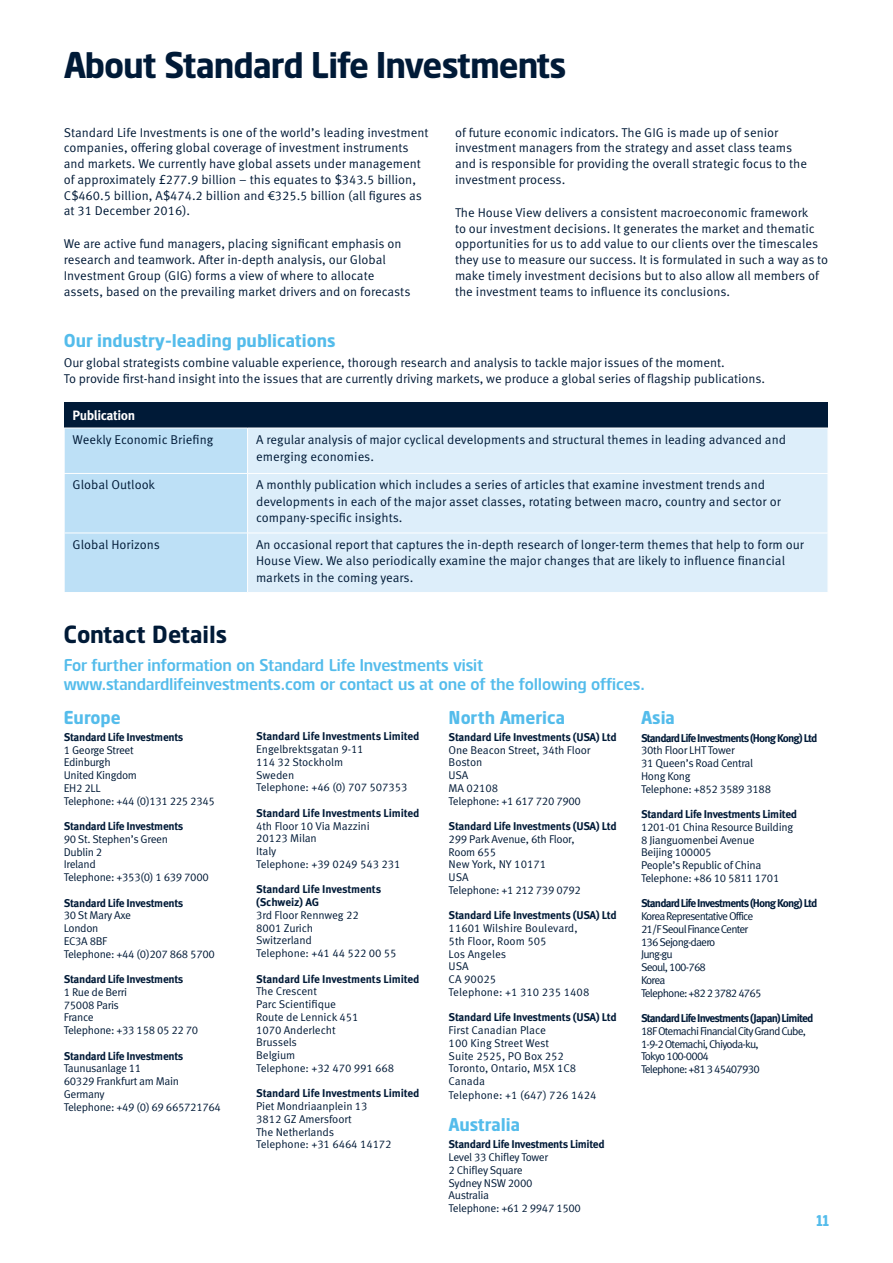
<style>
.page{position:relative;width:893px;height:1263px;background:#fff}
.page>*{position:absolute;margin:0;border:0;box-sizing:border-box;transform-origin:0 0}
.t1{font:700 36px "Standard Life";letter-spacing:-.025em;color:#001a37}
.t2{font:700 24px "Standard Life";color:#001a37}
.t3{font:700 18px "Standard Life";color:#54bceb}
.t4{font:16.5px/19.5px "Standard Life";color:#54bceb}
.t5{font:700 15px "Standard Life";color:#54bceb}
.t6{font:700 13.5px "Meta Standard Life Pro TF";letter-spacing:-.03em;color:#fff}
.t7{font:12.75px/15.8px "Meta Standard Life Pro TF Norm";color:#001a37}
.t8{font:11.25px/12.8px "Meta Standard Life Pro TF Norm";letter-spacing:-.03em;color:#001a37}
.t9{font:11.25px/12.8px "Meta Standard Life Pro TF Norm";letter-spacing:-.01em;color:#001a37}
.t10{font:700 11.25px/12.8px "Meta Standard Life Pro TF";letter-spacing:-.03em;color:#001a37}
.t11{font:11.25px/12.8px "Meta Standard Life Pro TF Norm";letter-spacing:-.07em;color:#001a37}
.t12{font:11.25px/12.8px "Meta Standard Life Pro TF Norm";color:#001a37}
.t13{font:700 11.25px "Meta Standard Life Pro TF";letter-spacing:-.01em;color:#001a37}
.t14{font:700 11.25px "Meta Standard Life Pro TF";letter-spacing:-.07em;color:#001a37}
</style>
<div class="page">
<div style="left:64px;top:402px;width:764px;height:26px;background:#001a37"></div>
<div style="left:65px;top:429px;width:182px;height:163px;background:#bde0f6"></div>
<div style="left:248px;top:429px;width:580px;height:163px;background:#ddeefa"></div>
<hr style="left:64px;top:473px;width:184px;height:1px;background:#fff">
<hr style="left:248px;top:473px;width:580px;height:1px;background:#fff">
<hr style="left:64px;top:533px;width:184px;height:1px;background:#fff">
<hr style="left:248px;top:533px;width:580px;height:1px;background:#fff">
<h1 class="t1" style="left:64px;top:43px;width:504px">About Standard Life Investments</h1>
<p class="t7" style="left:64px;top:123px;width:366px">Standard Life Investments is one of the world’s leading investment companies, offering global coverage of investment instruments and markets. We currently have global assets under management of approximately £277.9 billion – this equates to $343.5 billion, C$460.5 billion, A$474.2 billion and €325.5 billion (all figures as at 31 December 2016).</p>
<p class="t7" style="left:64px;top:235px;width:348px">We are active fund managers, placing significant emphasis on research and teamwork. After in-depth analysis, our Global Investment Group (GIG) forms a view of where to allocate assets, based on the prevailing market drivers and on forecasts</p>
<p class="t7" style="left:455px;top:123px;width:354px">of future economic indicators. The GIG is made up of senior investment managers from the strategy and asset class teams and is responsible for providing the overall strategic focus to the investment process.</p>
<p class="t7" style="left:455px;top:204px;width:375px">The House View delivers a consistent macroeconomic framework<br>to our investment decisions. It generates the market and thematic opportunities for us to add value to our clients over the timescales they use to measure our success. It is formulated in such a way as to make timely investment decisions but to also allow all members of the investment teams to influence its conclusions.</p>
<h3 class="t3" style="left:64px;top:330px;width:273px">Our industry-leading publications</h3>
<p class="t7" style="left:64px;top:354px;width:703px">Our global strategists combine valuable experience, thorough research and analysis to tackle major issues of the moment.<br>To provide first-hand insight into the issues that are currently driving markets, we produce a global series of flagship publications.</p>
<p class="t6" style="left:73px;top:405px;width:64px">Publication</p>
<p class="t7" style="left:73px;top:431px;width:142px">Weekly Economic Briefing</p>
<p class="t7" style="left:256px;top:430px;width:531px;line-height:16.5px">A regular analysis of major cyclical developments and structural themes in leading advanced and emerging economies.</p>
<p class="t7" style="left:73px;top:476px;width:84px">Global Outlook</p>
<p class="t7" style="left:256px;top:476px;width:526px;line-height:16.5px">A monthly publication which includes a series of articles that examine investment trends and developments in each of the major asset classes, rotating between macro, country and sector or company-specific insights.</p>
<p class="t7" style="left:73px;top:536px;width:89px">Global Horizons</p>
<p class="t7" style="left:256px;top:535px;width:549px;line-height:16.5px">An occasional report that captures the in-depth research of longer-term themes that help to form our<br>House View. We also periodically examine the major changes that are likely to influence financial markets in the coming years.</p>
<h2 class="t2" style="left:64px;top:619px;width:165px">Contact Details</h2>
<p class="t4" style="left:64px;top:655px;width:582px">For further information on Standard Life Investments visit www.standardlifeinvestments.com or contact us at one of the following offices.</p>
<h3 class="t3" style="left:64px;top:706px;width:58px">Europe</h3>
<p class="t10" style="left:64px;top:730px;width:121px">Standard Life Investments</p>
<p class="t8" style="left:64px;top:742px;width:153px">1 George Street<br>Edinburgh<br>United Kingdom<br>EH2 2LL<br>Telephone: +44 (0)131 225 2345</p>
<p class="t10" style="left:64px;top:819px;width:121px">Standard Life Investments</p>
<p class="t8" style="left:64px;top:832px;width:147px">90 St. Stephen’s Green<br>Dublin 2<br>Ireland<br>Telephone: +353(0) 1 639 7000</p>
<p class="t10" style="left:64px;top:895px;width:121px">Standard Life Investments</p>
<p class="t8" style="left:64px;top:908px;width:153px">30 St Mary Axe<br>London<br>EC3A 8BF<br>Telephone: +44 (0)207 868 5700</p>
<p class="t10" style="left:64px;top:972px;width:121px">Standard Life Investments</p>
<p class="t8" style="left:64px;top:985px;width:136px">1 Rue de Berri<br>75008 Paris<br>France<br>Telephone: +33 158 05 22 70</p>
<p class="t10" style="left:64px;top:1048px;width:121px">Standard Life Investments</p>
<p class="t8" style="left:64px;top:1061px;width:159px">Taunusanlage 11<br>60329 Frankfurt am Main<br>Germany<br>Telephone: +49 (0) 69 665721764</p>
<h3 class="t3" style="left:449px;top:706px;width:118px">North America</h3>
<p class="t10" style="left:449px;top:730px;width:170px">Standard Life Investments (USA) Ltd</p>
<p class="t8" style="left:449px;top:742px;width:143px">One Beacon Street, 34th Floor<br>Boston<br>USA<br>MA 02108<br>Telephone: +1 617 720 7900</p>
<p class="t10" style="left:449px;top:819px;width:170px">Standard Life Investments (USA) Ltd</p>
<p class="t8" style="left:449px;top:832px;width:134px">299 Park Avenue, 6th Floor,<br>Room 655<br>New York, NY 10171<br>USA<br>Telephone: +1 212 739 0792</p>
<p class="t10" style="left:449px;top:908px;width:170px">Standard Life Investments (USA) Ltd</p>
<p class="t12" style="left:449px;top:921px;width:142px">11601 Wilshire Boulevard,<br>5th Floor, Room 505<br>Los Angeles<br>USA<br>CA 90025<br>Telephone: +1 310 235 1408</p>
<p class="t10" style="left:449px;top:1010px;width:170px">Standard Life Investments (USA) Ltd</p>
<p class="t12" style="left:449px;top:1023px;width:150px">First Canadian Place<br>100 King Street West<br>Suite 2525, PO Box 252<br>Toronto, Ontario, M5X 1C8<br>Canada<br>Telephone: +1 (647) 726 1424</p>
<h3 class="t3" style="left:449px;top:1114px;width:73px">Australia</h3>
<p class="t10" style="left:449px;top:1137px;width:158px">Standard Life Investments Limited</p>
<p class="t8" style="left:449px;top:1150px;width:134px">Level 33 Chifley Tower<br>2 Chifley Square<br>Sydney NSW 2000<br>Australia<br>Telephone: +61 2 9947 1500</p>
<h3 class="t3" style="left:641px;top:706px;width:35px">Asia</h3>
<p class="t14" style="left:641px;top:729px;width:178px">Standard Life Investments (Hong Kong) Ltd</p>
<p class="t8" style="left:641px;top:743px;width:132px">30th Floor LHT Tower<br>31 Queen’s Road Central<br>Hong Kong<br>Telephone: +852 3589 3188</p>
<p class="t10" style="left:641px;top:807px;width:158px">Standard Life Investments Limited</p>
<p class="t8" style="left:641px;top:820px;width:154px">1201-01 China Resource Building<br>8 Jianguomenbei Avenue<br>Beijing 100005<br>People’s Republic of China<br>Telephone: +86 10 5811 1701</p>
<p class="t14" style="left:641px;top:894px;width:178px">Standard Life Investments (Hong Kong) Ltd</p>
<p class="t11" style="left:641px;top:909px;width:122px">Korea Representative Office<br>21/F Seoul Finance Center<br>136 Sejong-daero<br>Jung-gu<br>Seoul, 100-768<br>Korea<br>Telephone: +82 2 3782 4765</p>
<p class="t14" style="left:641px;top:1009px;width:174px">Standard Life Investments (Japan) Limited</p>
<p class="t11" style="left:641px;top:1024px;width:167px">18F Otemachi Financial City Grand Cube,<br>1-9-2 Otemachi, Chiyoda-ku,<br>Tokyo 100-0004<br>Telephone: +81 3 45407930</p>
<p class="t13" style="left:256px;top:728px;width:165px">Standard Life Investments Limited</p>
<p class="t9" style="left:256px;top:742px;width:153px">Engelbrektsgatan 9-11<br>114 32 Stockholm<br>Sweden<br>Telephone: +46 (0) 707 507353</p>
<p class="t13" style="left:256px;top:804px;width:165px">Standard Life Investments Limited</p>
<p class="t9" style="left:256px;top:819px;width:146px">4th Floor 10 Via Mazzini<br>20123 Milan<br>Italy<br>Telephone: +39 0249 543 231</p>
<p class="t10" style="left:256px;top:882px;width:127px">Standard Life Investments (Schweiz) AG</p>
<p class="t9" style="left:256px;top:908px;width:142px">3rd Floor Rennweg 22<br>8001 Zurich<br>Switzerland<br>Telephone: +41 44 522 00 55</p>
<p class="t13" style="left:256px;top:970px;width:165px">Standard Life Investments Limited</p>
<p class="t9" style="left:256px;top:984px;width:139px">The Crescent<br>Parc Scientifique<br>Route de Lennick 451<br>1070 Anderlecht<br>Brussels<br>Belgium<br>Telephone: +32 470 991 668</p>
<p class="t13" style="left:256px;top:1085px;width:165px">Standard Life Investments Limited</p>
<p class="t9" style="left:256px;top:1099px;width:137px">Piet Mondriaanplein 13<br>3812 GZ Amersfoort<br>The Netherlands<br>Telephone: +31 6464 14172</p>
<p class="t5" style="left:817px;top:1211px;width:14px">11</p>
</div>
